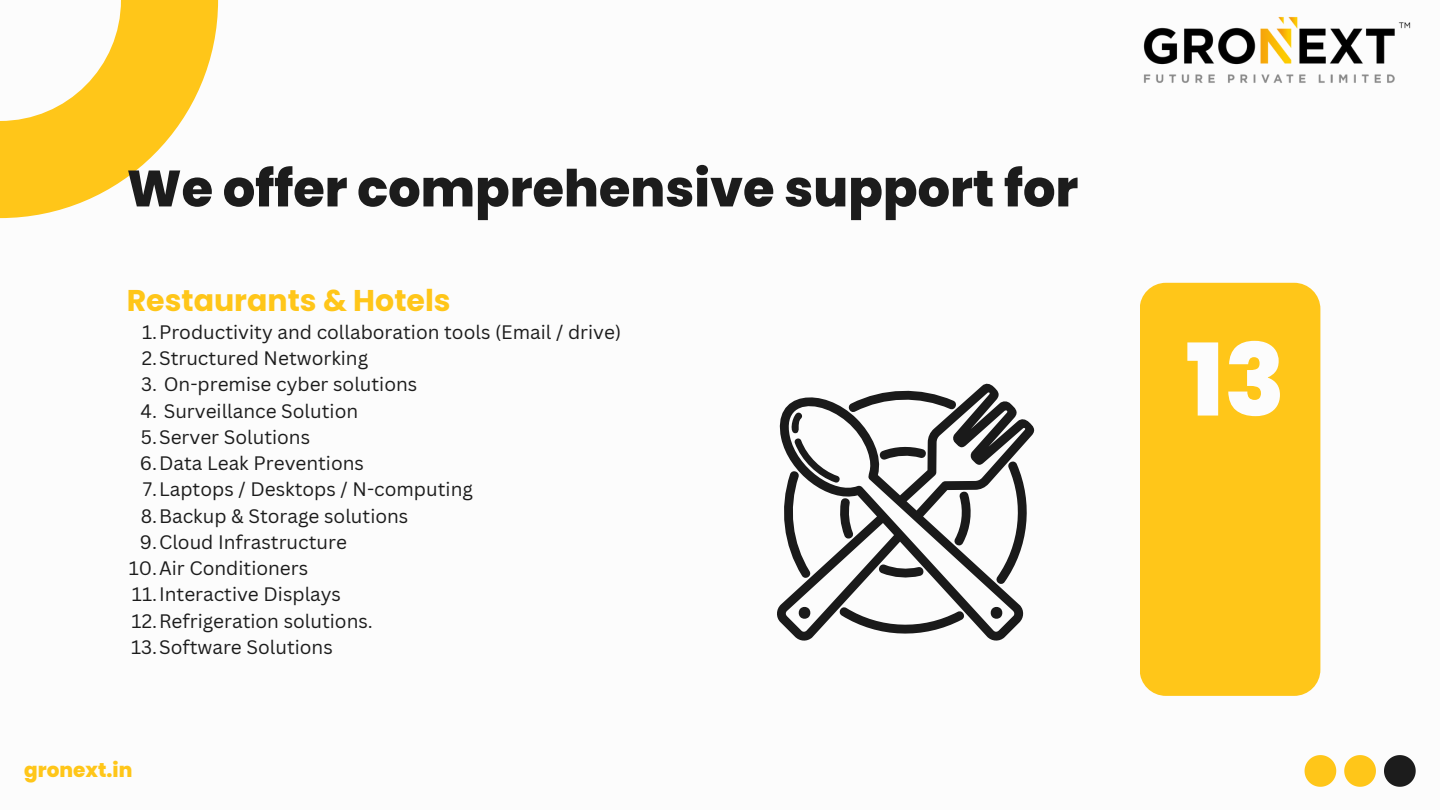
<style>
.page{position:relative;width:1440px;height:810px;background:#fff}
.page>*{position:absolute;margin:0;border:0;box-sizing:border-box;transform-origin:0 0}
.t1{font:800 100px "Poppins";color:#fcfcfc}
.t2{font:800 51px "Poppins";color:#1c1c1c}
.t3{font:700 30px "Poppins";color:#ffc619}
.t4{font:800 20px "Poppins";color:#ffc619}
.t5{font:19px "Canva Sans";color:#1c1c1c}
</style>
<div class="page">
<svg style="left:0;top:0;width:218px;height:218px;fill:#ffc619"></svg>
<div style="left:1140px;top:283px;width:180px;height:413px;background:#ffc619;border-radius:26px"></div>
<svg style="left:1384px;top:755px;width:32px;height:32px"></svg>
<svg style="left:1344px;top:755px;width:32px;height:32px"></svg>
<svg style="left:1305px;top:755px;width:31px;height:32px"></svg>
<img style="left:1143px;top:17px;width:268px;height:66px">
<svg style="left:777px;top:383px;width:258px;height:258px"></svg>
<p class="t2" style="left:127px;top:153px;width:953px">We offer comprehensive support for</p>
<p class="t3" style="left:127px;top:280px;width:325px">Restaurants &amp; Hotels</p>
<h2 class="t5" style="left:142px;top:319px;width:481px">1.Productivity and collaboration tools (Email / drive)</h2>
<p class="t5" style="left:142px;top:345px;width:228px">2.Structured Networking</p>
<p class="t5" style="left:141px;top:371px;width:278px">3. On-premise cyber solutions</p>
<p class="t5" style="left:141px;top:397px;width:219px">4. Surveillance Solution</p>
<p class="t5" style="left:141px;top:424px;width:171px">5.Server Solutions</p>
<p class="t5" style="left:140px;top:450px;width:226px">6.Data Leak Preventions</p>
<p class="t5" style="left:143px;top:476px;width:332px">7.Laptops / Desktops / N-computing</p>
<p class="t5" style="left:141px;top:502px;width:269px">8.Backup &amp; Storage solutions</p>
<p class="t5" style="left:140px;top:529px;width:209px">9.Cloud Infrastructure</p>
<p class="t5" style="left:129px;top:555px;width:181px">10.Air Conditioners</p>
<p class="t5" style="left:132px;top:581px;width:211px">11.Interactive Displays</p>
<p class="t5" style="left:132px;top:607px;width:243px">12.Refrigeration solutions.</p>
<p class="t5" style="left:131px;top:634px;width:203px">13.Software Solutions</p>
<p class="t4" style="left:24px;top:756px;width:110px">gronext.in</p>
<h1 class="t1" style="left:1186px;top:311px;width:101px">13</h1>
</div>
